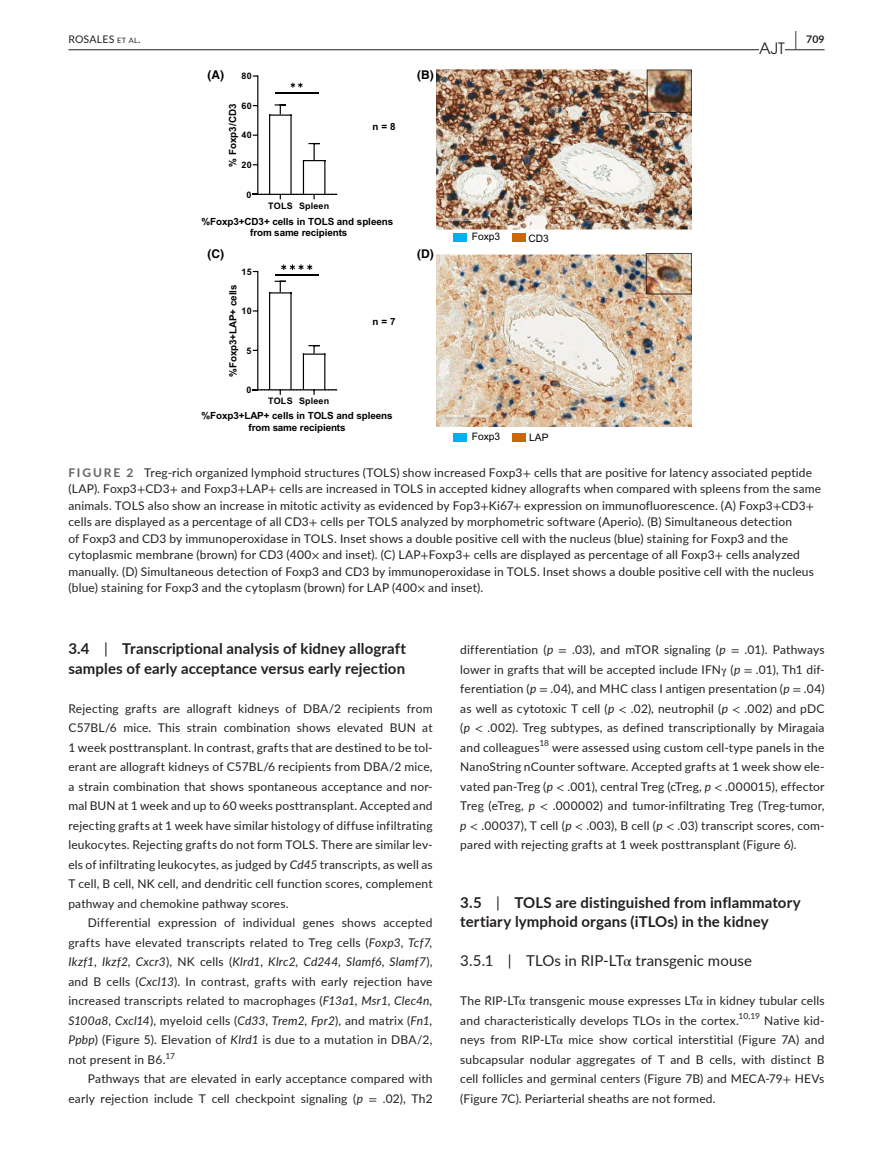
<style>
.page{position:relative;width:893px;height:1174px;background:#fff}
.page>*{position:absolute;margin:0;border:0;box-sizing:border-box;transform-origin:0 0}
.t1{font:15.6px "Avant Garde";color:#231f20}
.t2{font:700 15px/19.5px "Lato";letter-spacing:.01em;color:#231f20}
.t3{font:15px "Lato";letter-spacing:.005em;color:#231f20}
.t4{font:12px/19.5px "Lato";letter-spacing:.015em;color:#231f20;text-align:justify}
.t5{font:700 12px "Helvetica";color:#000}
.t6{font:10.5px "Lato";letter-spacing:.02em;color:#231f20}
.t7{font:700 10.5px "Lato";color:#231f20}
.t8{font:10.35px "Arial";color:#000}
.t9{font:10.2px "Arial";letter-spacing:-.005em;color:#000}
.t10{font:700 9.9px/11.2px "Arial";letter-spacing:-.01em;color:#000;text-align:center}
.t11{font:700 9px "Arial";letter-spacing:.025em;color:#000}
.t12{font:8.4px "Lato";color:#231f20}
.s1{font-size:7.35px}
.s2{font-size:19.5px}
.s3{font-weight:700;color:#636366}
.s4{font-family:"STIX"}
.s5{font-weight:400}
.s6{font-style:italic}
</style>
<div class="page">
<hr style="left:68px;top:49px;width:756px;height:1px;background:#231f20">
<div style="left:759px;top:41px;width:26px;height:17px;background:#fff"></div>
<img style="left:436px;top:69px;width:255px;height:357px">
<hr style="left:257px;top:194px;width:80px;height:1px;background:#000">
<hr style="left:257px;top:75px;width:1px;height:120px;background:#000">
<svg style="left:253px;top:104px;width:83px;height:95px"></svg>
<hr style="left:276px;top:93px;width:43px;height:1px;background:#000">
<svg style="left:291px;top:83px;width:12px;height:5px"></svg>
<hr style="left:257px;top:389px;width:80px;height:1px;background:#000">
<hr style="left:257px;top:271px;width:1px;height:119px;background:#000">
<svg style="left:253px;top:281px;width:83px;height:114px"></svg>
<hr style="left:275px;top:274px;width:43px;height:2px;background:#000">
<svg style="left:281px;top:264px;width:31px;height:6px"></svg>
<div style="left:512px;top:433px;width:13px;height:8px;background:#c60"></div>
<div style="left:454px;top:433px;width:13px;height:8px;background:#00b0f0"></div>
<div style="left:512px;top:233px;width:13px;height:9px;background:#c60"></div>
<div style="left:454px;top:233px;width:13px;height:9px;background:#00b0f0"></div>
<p class="t6" style="left:68px;top:31px;width:74px">ROSALES <span class="s1">et al</span>.</p>
<p class="t5" style="left:208px;top:68px;width:18px">(A)</p>
<p class="t5" style="left:417px;top:68px;width:18px">(B)</p>
<p class="t11" style="left:241px;top:70px;width:12px">80</p>
<p class="t11" style="left:241px;top:100px;width:12px">60</p>
<p class="t10" style="left:227px;top:167px;width:65px;rotate:-90deg">% Foxp3/CD3</p>
<p class="t11" style="left:241px;top:129px;width:12px">40</p>
<p class="t11" style="left:241px;top:159px;width:12px">20</p>
<p class="t11" style="left:247px;top:188px;width:6px">0</p>
<p class="t11" style="left:268px;top:200px;width:63px">TOLS Spleen</p>
<p class="t10" style="left:373px;top:121px;width:25px">n=8</p>
<p class="t10" style="left:202px;top:216px;width:193px">%Foxp3+CD3+ cells in TOLS and spleens from same recipients</p>
<p class="t5" style="left:208px;top:246px;width:18px">(C)</p>
<p class="t5" style="left:417px;top:246px;width:18px">(D)</p>
<p class="t11" style="left:241px;top:266px;width:12px">15</p>
<p class="t10" style="left:228px;top:377px;width:94px;rotate:-90deg">%Foxp3+LAP+ cells</p>
<p class="t11" style="left:241px;top:305px;width:12px">10</p>
<p class="t11" style="left:247px;top:344px;width:6px">5</p>
<p class="t11" style="left:247px;top:384px;width:6px">0</p>
<p class="t11" style="left:268px;top:395px;width:63px">TOLS Spleen</p>
<p class="t10" style="left:372px;top:316px;width:25px">n=7</p>
<p class="t10" style="left:202px;top:410px;width:192px">%Foxp3+LAP+ cells in TOLS and spleens from same recipients</p>
<p class="t8" style="left:472px;top:230px;width:30px">Foxp3</p>
<p class="t9" style="left:528px;top:232px;width:22px">CD3</p>
<p class="t9" style="left:472px;top:430px;width:30px">Foxp3</p>
<p class="t9" style="left:529px;top:431px;width:21px">LAP</p>
<h1 class="t1" style="left:759px;top:39px;width:27px">AJT</h1>
<p class="t7" style="left:795px;top:31px;width:31px"><span class="s2">|</span> 709</p>
<p class="t4" style="left:68px;top:463px;width:754px;line-height:16.5px;text-align:left"><span class="s3">FIGURE 2</span> Treg-rich organized lymphoid structures (TOLS) show increased Foxp3<span class="s4">+</span> cells that are positive for latency associated peptide (LAP). Foxp3<span class="s4">+</span>CD3<span class="s4">+</span> and Foxp3<span class="s4">+</span>LAP<span class="s4">+</span> cells are increased in TOLS in accepted kidney allografts when compared with spleens from the same animals. TOLS also show an increase in mitotic activity as evidenced by Fop3<span class="s4">+</span>Ki67<span class="s4">+</span> expression on immunofluorescence. (A) Foxp3<span class="s4">+</span>CD3<span class="s4">+ </span>cells are displayed as a percentage of all CD3<span class="s4">+</span> cells per TOLS analyzed by morphometric software (Aperio). (B) Simultaneous detection<br>of Foxp3 and CD3 by immunoperoxidase in TOLS. Inset shows a double positive cell with the nucleus (blue) staining for Foxp3 and the cytoplasmic membrane (brown) for CD3 (400<span class="s4">×</span> and inset). (C) LAP<span class="s4">+</span>Foxp3<span class="s4">+</span> cells are displayed as percentage of all Foxp3<span class="s4">+</span> cells analyzed manually. (D) Simultaneous detection of Foxp3 and CD3 by immunoperoxidase in TOLS. Inset shows a double positive cell with the nucleus (blue) staining for Foxp3 and the cytoplasm (brown) for LAP (400<span class="s4">×</span> and inset).</p>
<p class="t2" style="left:68px;top:638px;width:339px">3.4 <span class="s5">|</span> Transcriptional analysis of kidney allograft samples of early acceptance versus early rejection</p>
<p class="t4" style="left:68px;top:698px;width:366px">Rejecting grafts are allograft kidneys of DBA/2 recipients from C57BL/6 mice. This strain combination shows elevated BUN at 1 week posttransplant. In contrast, grafts that are destined to be tol&shy;erant are allograft kidneys of C57BL/6 recipients from DBA/2 mice, a strain combination that shows spontaneous acceptance and nor&shy;mal BUN at 1 week and up to 60 weeks posttransplant. Accepted and rejecting grafts at 1 week have similar histology of diffuse infiltrating leukocytes. Rejecting grafts do not form TOLS. There are similar lev&shy;els of infiltrating leukocytes, as judged by <span class="s6">Cd45</span> transcripts, as well as T cell, B cell, NK cell, and dendritic cell function scores, complement pathway and chemokine pathway scores.</p>
<p class="t4" style="left:68px;top:912px;width:366px;text-indent:20px">Differential expression of individual genes shows accepted grafts have elevated transcripts related to Treg cells (<span class="s6">Foxp3, Tcf7, Ikzf1, Ikzf2, Cxcr3</span>), NK cells (<span class="s6">Klrd1, Klrc2, Cd244, Slamf6, Slamf7</span>), and B cells (<span class="s6">Cxcl13</span>). In contrast, grafts with early rejection have increased transcripts related to macrophages (<span class="s6">F13a1, Msr1, Clec4n, S100a8, Cxcl14</span>), myeloid cells (<span class="s6">Cd33, Trem2, Fpr2</span>), and matrix (<span class="s6">Fn1, Ppbp</span>) (Figure 5). Elevation of <span class="s6">Klrd1</span> is due to a mutation in DBA/2, not present in B6.<sup>17</sup></p>
<p class="t4" style="left:68px;top:1068px;width:366px;text-align:right">Pathways that are elevated in early acceptance compared with early rejection include T cell checkpoint signaling (<span class="s6">p</span> <span class="s4">=</span> .02), Th2</p>
<p class="t4" style="left:460px;top:639px;width:366px">differentiation (<span class="s6">p</span> <span class="s4">=</span> .03), and mTOR signaling (<span class="s6">p</span> <span class="s4">=</span> .01). Pathways lower in grafts that will be accepted include IFN<span class="s4">γ</span> (<span class="s6">p</span> <span class="s4">=</span> .01), Th1 dif&shy;ferentiation (<span class="s6">p</span> <span class="s4">=</span> .04), and MHC class I antigen presentation (<span class="s6">p</span> <span class="s4">=</span> .04) as well as cytotoxic T cell (<span class="s6">p</span> <span class="s4">&lt;</span> .02), neutrophil (<span class="s6">p</span> <span class="s4">&lt;</span> .002) and pDC (<span class="s6">p</span> <span class="s4">&lt;</span> .002). Treg subtypes, as defined transcriptionally by Miragaia and colleagues</p>
<p class="t12" style="left:539px;top:737px;width:11px">18</p>
<p class="t4" style="left:460px;top:737px;width:366px;text-indent:92px">were assessed using custom cell-type panels in the NanoString nCounter software. Accepted grafts at 1 week show ele&shy;vated pan-Treg (<span class="s6">p</span> <span class="s4">&lt;</span> .001), central Treg (cTreg, <span class="s6">p</span> <span class="s4">&lt;</span> .000015), effector Treg (eTreg, <span class="s6">p</span> <span class="s4">&lt;</span> .000002) and tumor-infiltrating Treg (Treg-tumor, <span class="s6">p</span> <span class="s4">&lt;</span> .00037), T cell (<span class="s6">p</span> <span class="s4">&lt;</span> .003), B cell (<span class="s6">p</span> <span class="s4">&lt;</span> .03) transcript scores, com&shy;pared with rejecting grafts at 1 week posttransplant (Figure 6).</p>
<p class="t2" style="left:460px;top:892px;width:342px">3.5 <span class="s5">|</span> TOLS are distinguished from inflammatory tertiary lymphoid organs (iTLOs) in the kidney</p>
<p class="t3" style="left:460px;top:950px;width:293px">3.5.1 | TLOs in RIP-LT<span class="s4">α</span> transgenic mouse</p>
<p class="t4" style="left:460px;top:990px;width:366px">The RIP-LT<span class="s4">α</span> transgenic mouse expresses LT<span class="s4">α</span> in kidney tubular cells and characteristically develops TLOs in the cortex.<sup>10,19</sup> Native kid&shy;neys from RIP-LT<span class="s4">α</span> mice show cortical interstitial (Figure 7A) and subcapsular nodular aggregates of T and B cells, with distinct B cell follicles and germinal centers (Figure 7B) and MECA-79<span class="s4">+</span> HEVs (Figure 7C). Periarterial sheaths are not formed.</p>
</div>
